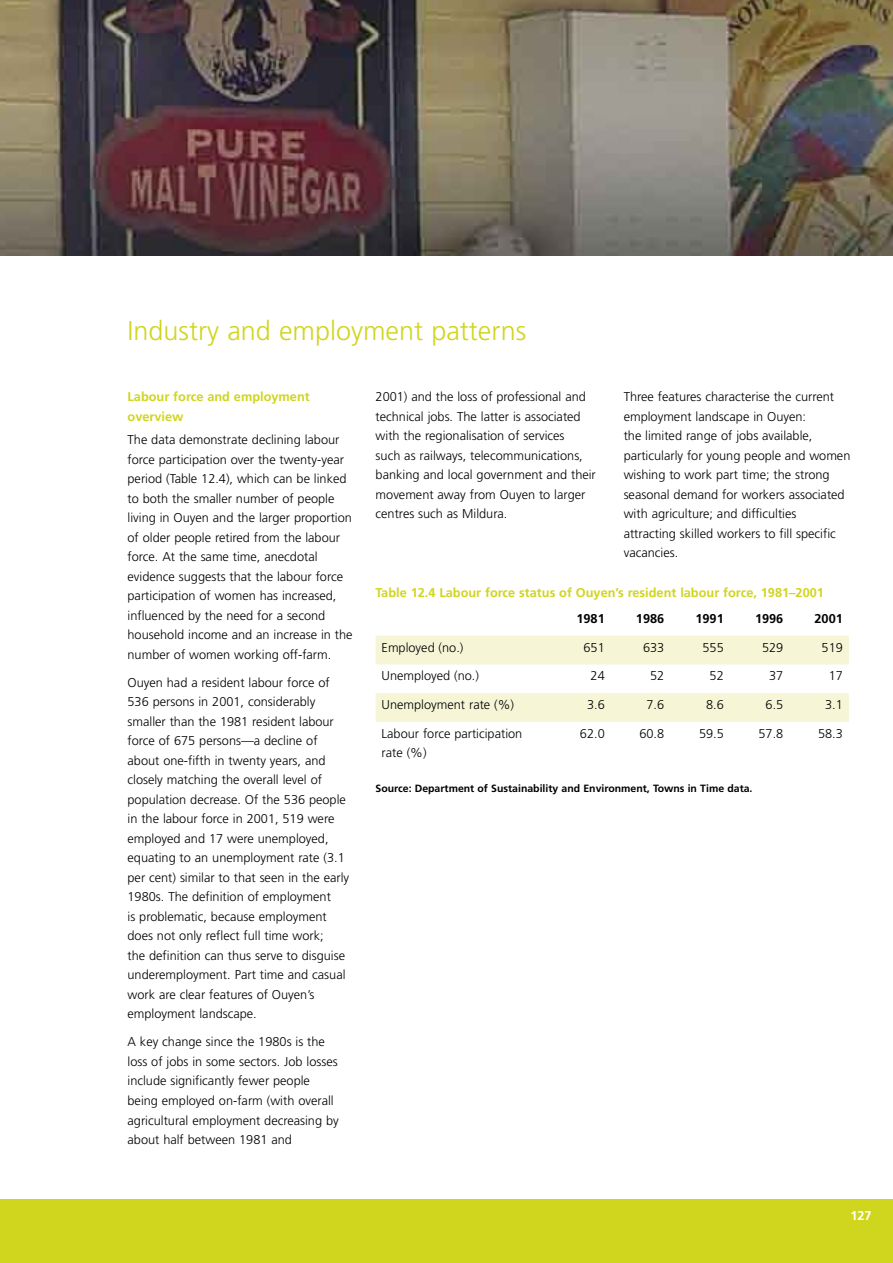
<style>
.page{position:relative;width:893px;height:1263px;background:#fff}
.page>*{position:absolute;margin:0;border:0;box-sizing:border-box;transform-origin:0 0}
.t1{font:300 27px "Frutiger";color:#d0d51d}
.t2{font:300 12.75px/19.5px "Frutiger";color:#000}
.t3{font:700 12.75px/19.5px "Frutiger";color:#d0d51d}
.t4{font:700 12.75px "Frutiger";color:#000}
.t5{font:700 12.75px "Frutiger";color:#fff}
.t6{font:700 10.5px "Frutiger";color:#000}
</style>
<div class="page">
<div style="left:0;top:1200px;width:893px;height:63px;background:#d0d51d"></div>
<img style="left:0;top:0;width:893px;height:255px">
<svg style="left:376px;top:636px;width:473px;height:86px"></svg>
<h1 class="t1" style="left:128px;top:315px;width:400px">Industry and employment patterns</h1>
<p class="t3" style="left:128px;top:387px;width:184px">Labour force and employment overview</p>
<p class="t2" style="left:128px;top:430px;width:227px">The data demonstrate declining labour force participation over the twenty-year period (Table 12.4), which can be linked to both the smaller number of people living in Ouyen and the larger proportion of older people retired from the labour force. At the same time, anecdotal evidence suggests that the labour force participation of women has increased, influenced by the need for a second household income and an increase in the number of women working off-farm.</p>
<p class="t2" style="left:128px;top:673px;width:223px">Ouyen had a resident labour force of 536 persons in 2001, considerably smaller than the 1981 resident labour force of 675 persons—a decline of about one-fifth in twenty years, and closely matching the overall level of population decrease. Of the 536 people in the labour force in 2001, 519 were employed and 17 were unemployed, equating to an unemployment rate (3.1 per cent) similar to that seen in the early 1980s. The definition of employment<br>is problematic, because employment does not only reflect full time work;<br>the definition can thus serve to disguise underemployment. Part time and casual work are clear features of Ouyen’s employment landscape.</p>
<p class="t2" style="left:128px;top:1032px;width:213px">A key change since the 1980s is the loss of jobs in some sectors. Job losses include significantly fewer people being employed on-farm (with overall agricultural employment decreasing by about half between 1981 and</p>
<p class="t2" style="left:376px;top:387px;width:222px">2001) and the loss of professional and technical jobs. The latter is associated with the regionalisation of services<br>such as railways, telecommunications, banking and local government and their movement away from Ouyen to larger centres such as Mildura.</p>
<p class="t2" style="left:624px;top:387px;width:228px">Three features characterise the current employment landscape in Ouyen:<br>the limited range of jobs available, particularly for young people and women wishing to work part time; the strong seasonal demand for workers associated with agriculture; and difficulties attracting skilled workers to fill specific vacancies.</p>
<p class="t3" style="left:376px;top:582px;width:450px">Table 12.4 Labour force status of Ouyen’s resident labour force, 1981–2001</p>
<p class="t4" style="left:576px;top:611px;width:30px">1981</p>
<p class="t4" style="left:636px;top:611px;width:30px">1986</p>
<p class="t4" style="left:695px;top:611px;width:30px">1991</p>
<p class="t4" style="left:755px;top:611px;width:30px">1996</p>
<p class="t4" style="left:814px;top:611px;width:30px">2001</p>
<p class="t2" style="left:382px;top:637px;width:83px">Employed (no.)</p>
<p class="t2" style="left:583px;top:637px;width:23px">651</p>
<p class="t2" style="left:643px;top:637px;width:23px">633</p>
<p class="t2" style="left:702px;top:637px;width:23px">555</p>
<p class="t2" style="left:762px;top:637px;width:23px">529</p>
<p class="t2" style="left:822px;top:637px;width:23px">519</p>
<p class="t2" style="left:382px;top:666px;width:99px">Unemployed (no.)</p>
<p class="t2" style="left:591px;top:666px;width:16px">24</p>
<p class="t2" style="left:650px;top:666px;width:16px">52</p>
<p class="t2" style="left:710px;top:666px;width:16px">52</p>
<p class="t2" style="left:769px;top:666px;width:16px">37</p>
<p class="t2" style="left:829px;top:666px;width:16px">17</p>
<p class="t2" style="left:382px;top:695px;width:134px">Unemployment rate (%)</p>
<p class="t2" style="left:587px;top:695px;width:19px">3.6</p>
<p class="t2" style="left:647px;top:695px;width:19px">7.6</p>
<p class="t2" style="left:706px;top:695px;width:19px">8.6</p>
<p class="t2" style="left:766px;top:695px;width:19px">6.5</p>
<p class="t2" style="left:825px;top:695px;width:19px">3.1</p>
<p class="t2" style="left:382px;top:724px;width:142px">Labour force participation rate (%)</p>
<p class="t2" style="left:580px;top:724px;width:26px">62.0</p>
<p class="t2" style="left:639px;top:724px;width:26px">60.8</p>
<p class="t2" style="left:699px;top:724px;width:26px">59.5</p>
<p class="t2" style="left:758px;top:724px;width:26px">57.8</p>
<p class="t2" style="left:818px;top:724px;width:26px">58.3</p>
<p class="t6" style="left:376px;top:782px;width:378px">Source: Department of Sustainability and Environment, Towns in Time data.</p>
<p class="t5" style="left:850px;top:1208px;width:23px">127</p>
</div>
